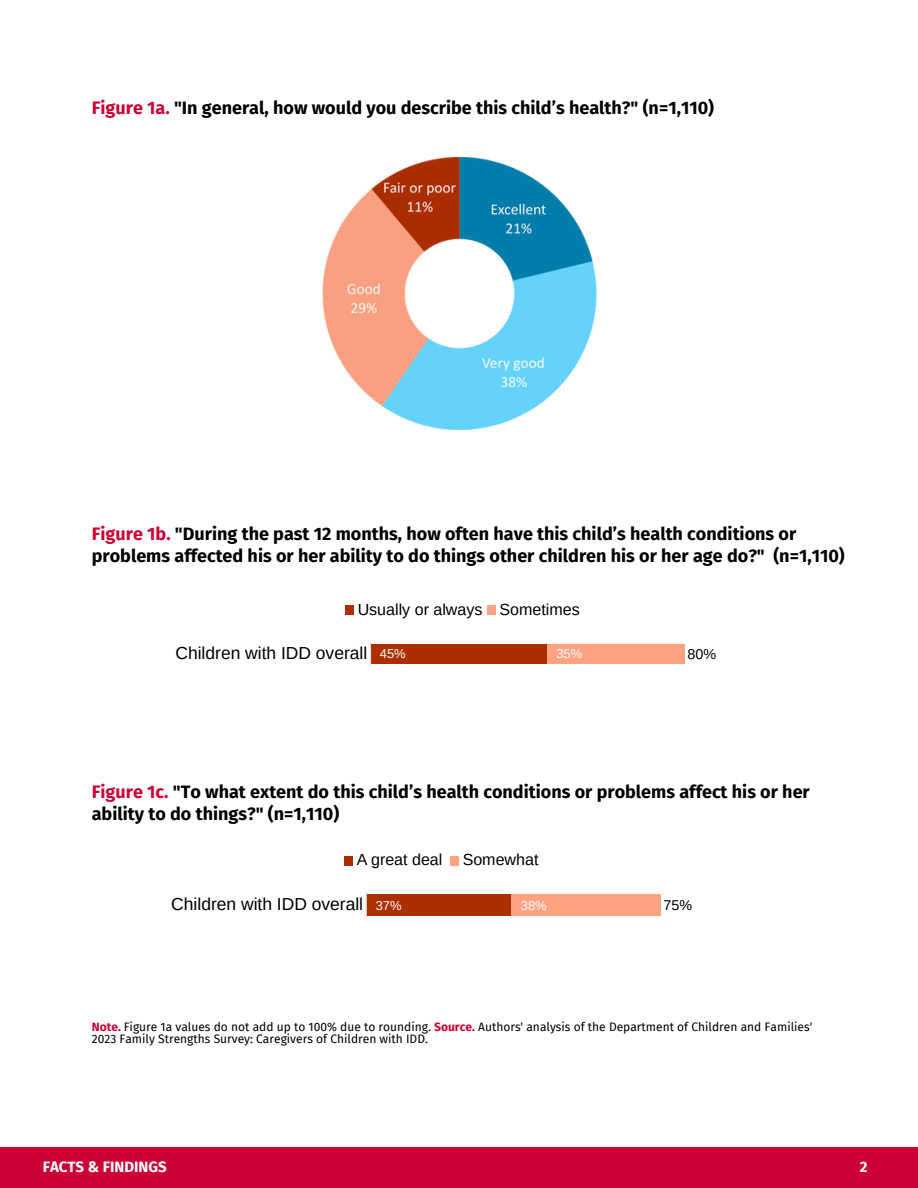
<style>
.page{position:relative;width:918px;height:1188px;background:#fff}
.page>*{position:absolute;margin:0;border:0;box-sizing:border-box;transform-origin:0 0}
.t1{font:700 18px/22.5px "Fira Sans";color:#000}
.t2{font:17.4px "Liberation Sans";color:#000}
.t3{font:16.05px "Liberation Sans";color:#000}
.t4{font:15.9px "Liberation Sans";color:#000}
.t5{font:700 15px "Fira Sans";color:#fff}
.t6{font:14.25px "Liberation Sans";color:#000}
.t7{font:12.9px "Liberation Sans";color:#fff}
.t8{font:12px/12px "Fira Sans";color:#000}
.s1{color:#c03}
.s2{font-size:12.9px;color:#fff}
.s3{font-weight:700;color:#c03}
</style>
<div class="page">
<div style="left:0;top:1147px;width:918px;height:41px;background:#c03"></div>
<div style="left:370px;top:644px;width:177px;height:20px;background:#ac2f01"></div>
<div style="left:547px;top:644px;width:137px;height:20px;background:#fea282"></div>
<svg style="left:370px;top:642px;width:1px;height:23px"></svg>
<div style="left:345px;top:606px;width:9px;height:9px;background:#ac2f01"></div>
<div style="left:487px;top:606px;width:9px;height:9px;background:#fea282"></div>
<div style="left:366px;top:895px;width:145px;height:21px;background:#ac2f01"></div>
<div style="left:511px;top:895px;width:149px;height:21px;background:#fea282"></div>
<svg style="left:366px;top:892px;width:1px;height:26px"></svg>
<div style="left:344px;top:856px;width:9px;height:9px;background:#ac2f01"></div>
<div style="left:450px;top:856px;width:9px;height:9px;background:#fea282"></div>
<img style="left:322px;top:156px;width:275px;height:275px">
<p class="t1" style="left:92px;top:97px;width:624px"><span class="s1">Figure 1a.</span> "In general, how would you describe this child’s health?" (n=1,110)</p>
<h1 class="t1" style="left:92px;top:523px;width:754px"><span class="s1">Figure 1b.</span> "During the past 12 months, how often have this child’s health conditions or problems affected his or her ability to do things other children his or her age do?" (n=1,110)</h1>
<p class="t3" style="left:358px;top:600px;width:224px">Usually or always Sometimes</p>
<p class="t2" style="left:175px;top:643px;width:232px">Children with IDD overall <span class="s2">45%</span></p>
<p class="t7" style="left:556px;top:647px;width:27px">35%</p>
<p class="t6" style="left:687px;top:646px;width:30px">80%</p>
<h1 class="t1" style="left:92px;top:780px;width:720px"><span class="s1">Figure 1c.</span> "To what extent do this child’s health conditions or problems affect his or her ability to do things?" (n=1,110)</h1>
<p class="t4" style="left:357px;top:851px;width:87px">A great deal</p>
<p class="t4" style="left:463px;top:851px;width:77px">Somewhat</p>
<p class="t2" style="left:171px;top:894px;width:232px">Children with IDD overall <span class="s2">37%</span></p>
<p class="t7" style="left:521px;top:898px;width:27px">38%</p>
<p class="t6" style="left:664px;top:897px;width:30px">75%</p>
<p class="t8" style="left:92px;top:1021px;width:722px"><span class="s3">Note.</span> Figure 1a values do not add up to 100% due to rounding. <span class="s3">Source.</span> Authors' analysis of the Department of Children and Families'<br>2023 Family Strengths Survey: Caregivers of Children with IDD.</p>
<h1 class="t5" style="left:18px;top:1150px;width:125px">FACTS &amp; FINDINGS</h1>
<h2 class="t5" style="left:43px;top:1158px;width:125px">FACTS &amp; FINDINGS</h2>
<p class="t5" style="left:860px;top:1158px;width:9px">2</p>
</div>
